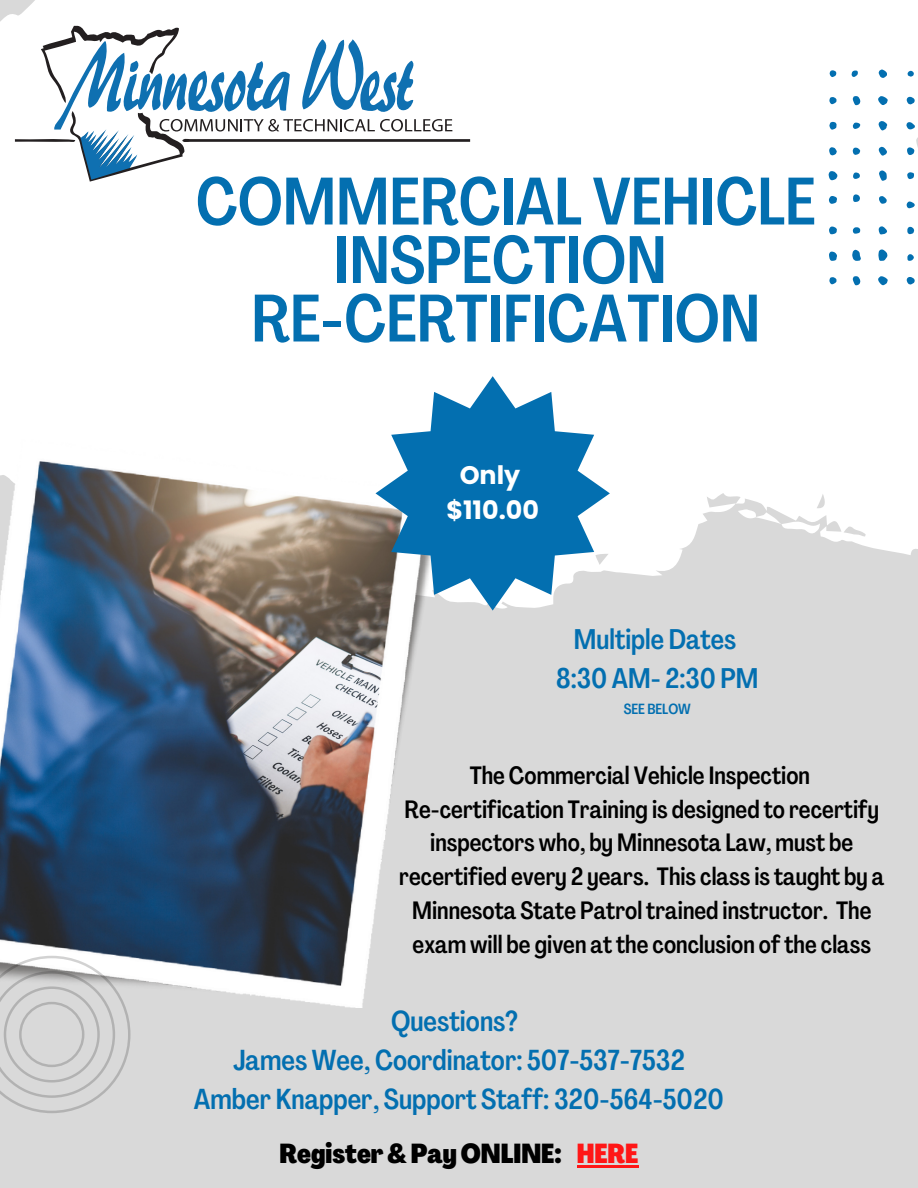
<style>
.page{position:relative;width:918px;height:1188px;background:#d9d9d9}
.page>*{position:absolute;margin:0;border:0;box-sizing:border-box;transform-origin:0 0}
.t1{font:500 66.15px/58.5px "Agrandir Tight";color:#036fb0;text-align:center}
.t2{font:500 28.5px "Agrandir Tight";color:#036fb0}
.t3{font:500 28.05px "Agrandir Tight";color:#036fb0}
.t4{font:800 27px "Agrandir Tight";color:#000}
.t5{font:700 25.35px "Poppins";color:#fff}
.t6{font:500 24.75px/33.8px "Agrandir Tight";color:#000;text-align:center}
.t7{font:500 14.55px "Agrandir Tight";color:#036fb0}
.s1{color:#ff1616}
</style>
<div class="page">
<div style="left:0;top:0;width:918px;height:576px;background:#fff"></div>
<svg style="left:738px;top:509px;width:82px;height:27px"></svg>
<img style="left:0;top:440px;width:422px;height:568px">
<svg style="left:0;top:956px;width:131px;height:157px"></svg>
<svg style="left:878px;top:249px;width:10px;height:12px"></svg>
<svg style="left:852px;top:250px;width:9px;height:11px"></svg>
<svg style="left:879px;top:170px;width:8px;height:11px"></svg>
<svg style="left:878px;top:96px;width:10px;height:9px"></svg>
<svg style="left:878px;top:121px;width:9px;height:10px"></svg>
<svg style="left:829px;top:171px;width:8px;height:9px"></svg>
<svg style="left:879px;top:147px;width:8px;height:9px"></svg>
<svg style="left:878px;top:69px;width:9px;height:9px"></svg>
<svg style="left:879px;top:226px;width:8px;height:9px"></svg>
<svg style="left:829px;top:252px;width:8px;height:9px"></svg>
<svg style="left:907px;top:97px;width:8px;height:8px"></svg>
<svg style="left:853px;top:96px;width:8px;height:9px"></svg>
<svg style="left:906px;top:122px;width:9px;height:8px"></svg>
<svg style="left:879px;top:196px;width:8px;height:8px"></svg>
<svg style="left:829px;top:196px;width:8px;height:8px"></svg>
<svg style="left:907px;top:147px;width:7px;height:8px"></svg>
<svg style="left:829px;top:227px;width:8px;height:7px"></svg>
<svg style="left:907px;top:202px;width:8px;height:6px"></svg>
<svg style="left:829px;top:147px;width:8px;height:9px"></svg>
<svg style="left:907px;top:227px;width:7px;height:7px"></svg>
<svg style="left:829px;top:122px;width:8px;height:8px"></svg>
<svg style="left:907px;top:172px;width:7px;height:7px"></svg>
<svg style="left:853px;top:194px;width:8px;height:8px"></svg>
<svg style="left:853px;top:148px;width:7px;height:7px"></svg>
<svg style="left:852px;top:227px;width:8px;height:7px"></svg>
<svg style="left:829px;top:97px;width:8px;height:7px"></svg>
<svg style="left:878px;top:276px;width:10px;height:9px"></svg>
<svg style="left:907px;top:277px;width:8px;height:8px"></svg>
<svg style="left:853px;top:276px;width:8px;height:9px"></svg>
<svg style="left:829px;top:277px;width:8px;height:7px"></svg>
<svg style="left:907px;top:254px;width:7px;height:7px"></svg>
<svg style="left:853px;top:123px;width:7px;height:6px"></svg>
<svg style="left:853px;top:173px;width:7px;height:6px"></svg>
<svg style="left:829px;top:70px;width:8px;height:7px"></svg>
<svg style="left:907px;top:70px;width:7px;height:7px"></svg>
<svg style="left:851px;top:71px;width:7px;height:6px"></svg>
<svg style="left:15px;top:26px;width:455px;height:156px;background:#d1dee7"></svg>
<svg style="left:376px;top:376px;width:234px;height:235px;background:#64a1c6"></svg>
<hr style="left:577px;top:1165px;width:61px;height:3px;background:#ff1616">
<p class="t1" style="left:196px;top:179px;width:621px">COMMERCIAL VEHICLE<br>INSPECTION</p>
<p class="t1" style="left:251px;top:296px;width:510px">RE-CERTIFICATION</p>
<p class="t5" style="left:460px;top:457px;width:62px">Only</p>
<p class="t5" style="left:446px;top:492px;width:94px">$110.00</p>
<p class="t3" style="left:574px;top:628px;width:164px">Multiple Dates</p>
<p class="t3" style="left:556px;top:667px;width:204px">8:30 AM- 2:30 PM</p>
<p class="t7" style="left:624px;top:703px;width:69px">SEE BELOW</p>
<p class="t6" style="left:470px;top:761px;width:342px">The Commercial Vehicle Inspection</p>
<p class="t6" style="left:399px;top:795px;width:487px">Re-certification Training is designed to recertify inspectors who, by Minnesota Law, must be recertified every 2 years. This class is taught by a Minnesota State Patrol trained instructor. The exam will be given at the conclusion of the class</p>
<p class="t2" style="left:391px;top:1009px;width:128px">Questions?</p>
<p class="t2" style="left:233px;top:1049px;width:453px">James Wee, Coordinator: 507-537-7532</p>
<p class="t2" style="left:194px;top:1088px;width:532px">Amber Knapper, Support Staff: 320-564-5020</p>
<p class="t4" style="left:280px;top:1143px;width:360px">Register&amp;PayONLINE: <span class="s1">HERE</span></p>
</div>
